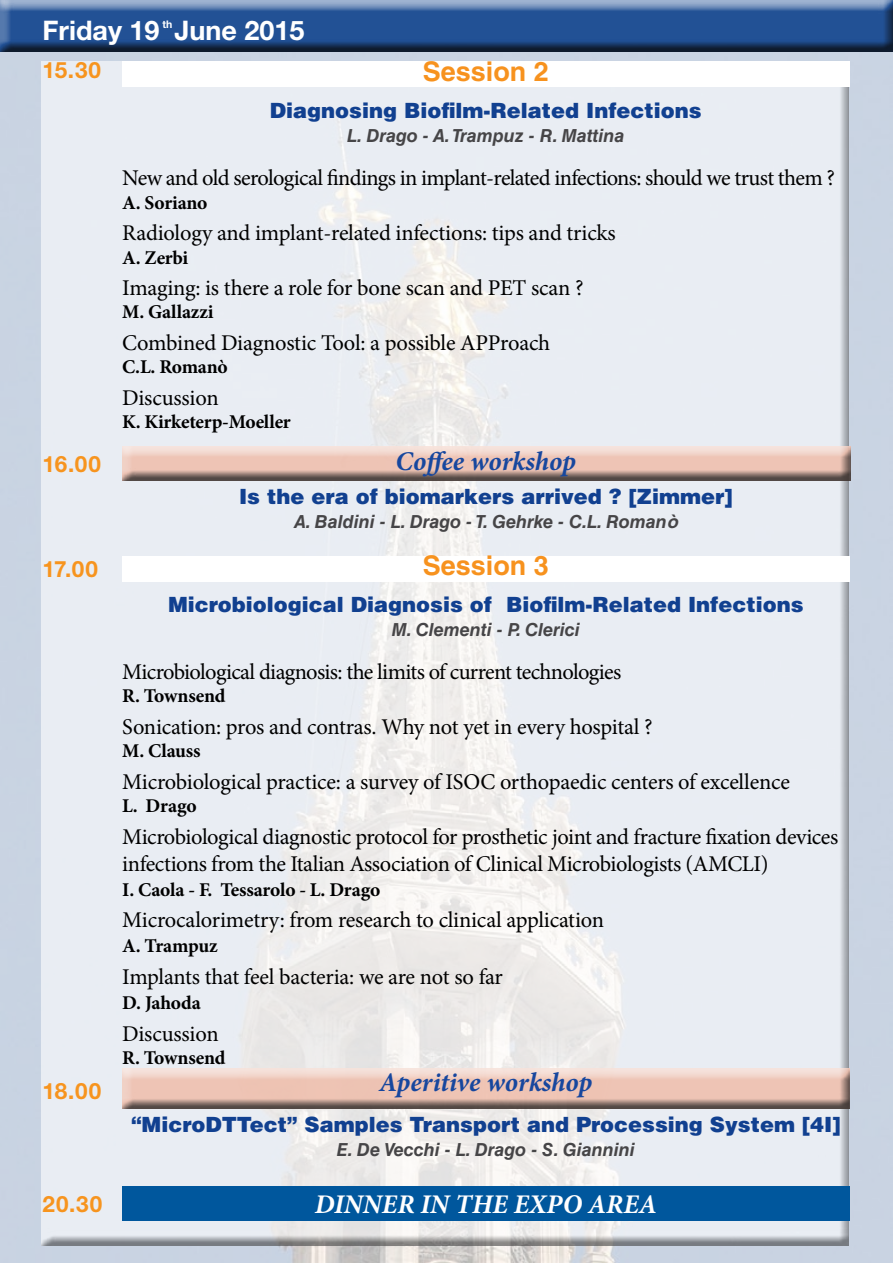
<style>
.page{position:relative;width:893px;height:1263px;background:#fff}
.page>*{position:absolute;margin:0;border:0;box-sizing:border-box;transform-origin:0 0}
.t1{font:italic 700 27px "Minion Pro";color:#17479e}
.t2{font:italic 700 27px "Minion Pro";color:#fff}
.t3{font:700 27px "Helvetica Neue LT Std";color:#fff}
.t4{font:700 27px "Helvetica LT Std";color:#f7921e}
.t5{font:22.5px/27px "Minion Pro";letter-spacing:-.02em;color:#000}
.t6{font:700 22.5px "Helvetica Neue LT Std";letter-spacing:.045em;color:#f7941e}
.t7{font:900 21px "Helvetica LT Std";color:#114090}
.t8{font:700 19.5px "Minion Pro";letter-spacing:-.01em;color:#000}
.t9{font:italic 700 18px "Helvetica LT Std";color:#464547}
.t10{font:700 10.5px "Helvetica Neue LT Std";color:#fff}
</style>
<div class="page">
<div style="left:0;top:52px;width:893px;height:1211px;background:#c9d3e2"></div>
<div style="left:0;top:0;width:893px;height:52px;background:#000;opacity:.75"></div>
<div style="left:35px;top:54px;width:825px;height:1192px;background:#000;opacity:.75"></div>
<div style="left:122px;top:62px;width:727px;height:25px;background:#fff"></div>
<div style="left:122px;top:556px;width:727px;height:25px;background:#fff"></div>
<div style="left:111px;top:435px;width:748px;height:46px;background:#fff;opacity:.75"></div>
<div style="left:116px;top:439px;width:746px;height:42px;background:#000;opacity:.75"></div>
<div style="left:111px;top:1057px;width:747px;height:52px;background:#fff;opacity:.75"></div>
<div style="left:116px;top:1061px;width:745px;height:48px;background:#000;opacity:.75"></div>
<div style="left:122px;top:1186px;width:727px;height:34px;background:#00579d"></div>
<p class="t3" style="left:43px;top:13px;width:264px">Friday 19 June 2015</p>
<p class="t10" style="left:162px;top:18px;width:11px">th</p>
<p class="t6" style="left:43px;top:56px;width:60px">15.30</p>
<p class="t4" style="left:423px;top:55px;width:128px">Session 2</p>
<p class="t7" style="left:270px;top:97px;width:433px">Diagnosing Biofilm-Related Infections</p>
<p class="t9" style="left:347px;top:125px;width:279px">L. Drago - A. Trampuz - R. Mattina</p>
<p class="t5" style="left:122px;top:165px;width:714px">New and old serological findings in implant-related infections: should we trust them ?</p>
<p class="t8" style="left:122px;top:189px;width:87px">A. Soriano</p>
<p class="t5" style="left:122px;top:219px;width:495px">Radiology and implant-related infections: tips and tricks</p>
<p class="t8" style="left:122px;top:244px;width:68px">A. Zerbi</p>
<p class="t5" style="left:122px;top:274px;width:463px">Imaging: is there a role for bone scan and PET scan ?</p>
<p class="t8" style="left:122px;top:298px;width:93px">M. Gallazzi</p>
<p class="t5" style="left:122px;top:329px;width:429px">Combined Diagnostic Tool: a possible APProach</p>
<p class="t8" style="left:122px;top:353px;width:107px">C.L. Romanò</p>
<p class="t5" style="left:122px;top:384px;width:98px">Discussion</p>
<p class="t8" style="left:122px;top:408px;width:170px">K. Kirketerp-Moeller</p>
<p class="t6" style="left:43px;top:450px;width:60px">16.00</p>
<p class="t1" style="left:396px;top:442px;width:182px">Coffee workshop</p>
<p class="t7" style="left:239px;top:483px;width:495px">Is the era of biomarkers arrived ? [Zimmer]</p>
<p class="t9" style="left:294px;top:511px;width:385px">A. Baldini - L. Drago - T. Gehrke - C.L. Romanò</p>
<p class="t6" style="left:43px;top:555px;width:57px">17.00</p>
<p class="t4" style="left:423px;top:549px;width:128px">Session 3</p>
<p class="t7" style="left:168px;top:590px;width:637px">Microbiological Diagnosis of Biofilm-Related Infections</p>
<p class="t9" style="left:392px;top:618px;width:189px">M. Clementi - P. Clerici</p>
<p class="t5" style="left:122px;top:658px;width:501px">Microbiological diagnosis: the limits of current technologies</p>
<p class="t8" style="left:122px;top:682px;width:105px">R. Townsend</p>
<p class="t5" style="left:122px;top:713px;width:532px">Sonication: pros and contras. Why not yet in every hospital ?</p>
<p class="t8" style="left:122px;top:737px;width:80px">M. Clauss</p>
<p class="t5" style="left:122px;top:768px;width:669px">Microbiological practice: a survey of ISOC orthopaedic centers of excellence</p>
<p class="t8" style="left:122px;top:792px;width:76px">L. Drago</p>
<p class="t5" style="left:122px;top:823px;width:718px">Microbiological diagnostic protocol for prosthetic joint and fracture fixation devices infections from the Italian Association of Clinical Microbiologists (AMCLI)</p>
<p class="t8" style="left:122px;top:876px;width:260px">I. Caola - F. Tessarolo - L. Drago</p>
<p class="t5" style="left:122px;top:907px;width:483px">Microcalorimetry: from research to clinical application</p>
<p class="t8" style="left:122px;top:932px;width:97px">A. Trampuz</p>
<p class="t5" style="left:122px;top:963px;width:382px">Implants that feel bacteria: we are not so far</p>
<p class="t8" style="left:122px;top:989px;width:80px">D. Jahoda</p>
<p class="t5" style="left:122px;top:1020px;width:98px">Discussion</p>
<p class="t8" style="left:122px;top:1044px;width:105px">R. Townsend</p>
<p class="t6" style="left:43px;top:1077px;width:60px">18.00</p>
<p class="t1" style="left:379px;top:1063px;width:215px">Aperitive workshop</p>
<p class="t7" style="left:131px;top:1111px;width:711px">“MicroDTTect” Samples Transport and Processing System [4I]</p>
<p class="t9" style="left:337px;top:1139px;width:300px">E. De Vecchi - L. Drago - S. Giannini</p>
<p class="t6" style="left:43px;top:1190px;width:61px">20.30</p>
<p class="t2" style="left:315px;top:1185px;width:344px">DINNER IN THE EXPO AREA</p>
</div>
